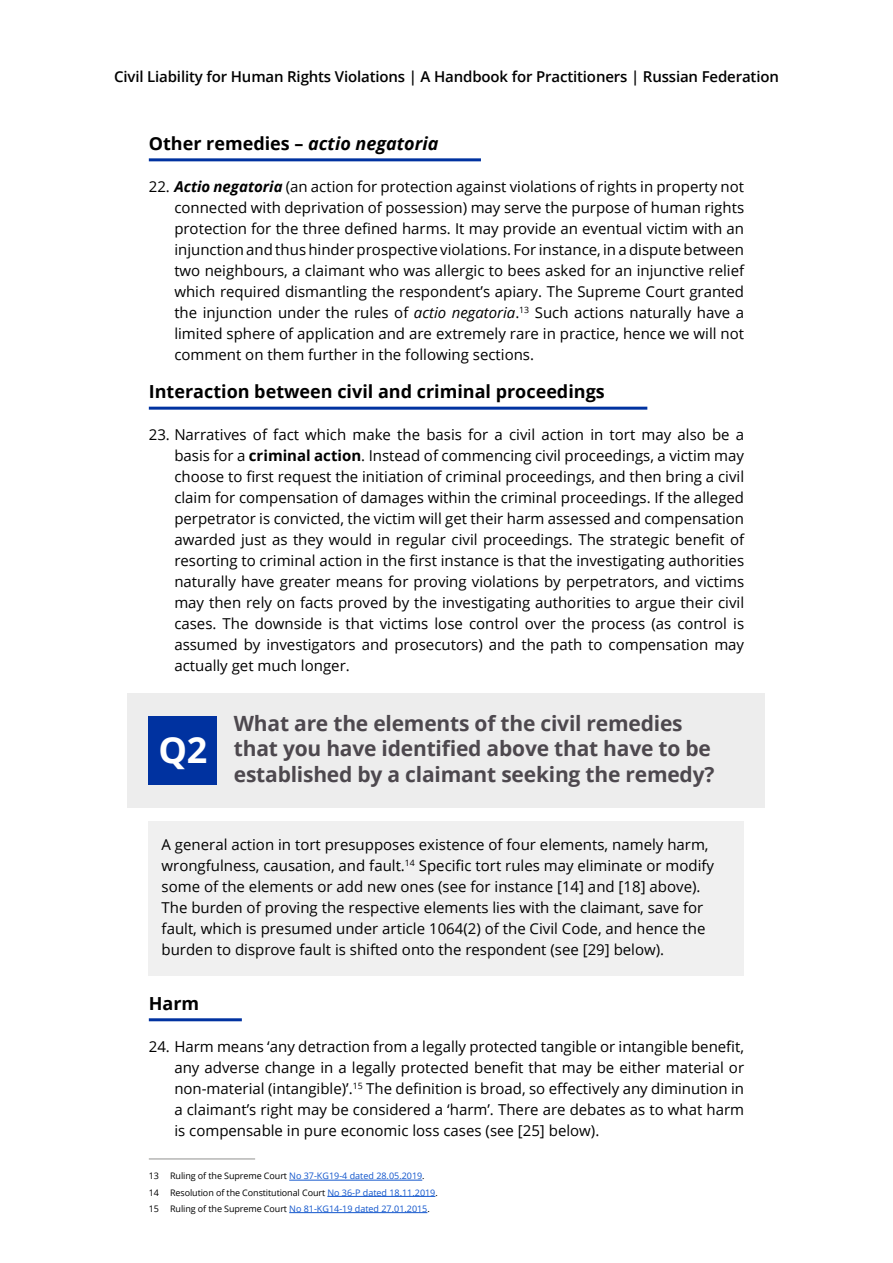
<style>
.page{position:relative;width:893px;height:1263px;background:#fff}
.page>*{position:absolute;margin:0;border:0;box-sizing:border-box;transform-origin:0 0}
.t1{font:700 36px "Open Sans";color:#fff}
.Question_Box_Text{font:700 21px/25.5px "Open Sans";letter-spacing:-.01em;color:#4d484e}
.Sub_Heads_L1_Underli{font:700 18px "Open Sans";color:#000}
.Box_Body_Copy{font:15px/21px "Open Sans";color:#000;text-align:justify}
.t2{font:600 15px "Open Sans";letter-spacing:-.01em;color:#000}
.Footer_Notes{font:9px "Open Sans";letter-spacing:-.01em;color:#000}
.Footer_Notes-2{font:9px "Open Sans";letter-spacing:-.01em;color:#15c}
.s1{font-style:italic}
.s2{font-weight:700;font-style:italic}
.s3{font-weight:700}
.s4{color:#15c}
.s5{color:#000}
</style>
<div class="page">
<hr style="left:149px;top:158px;width:332px;height:3px;background:#0032a0">
<hr style="left:149px;top:407px;width:498px;height:3px;background:#0032a0">
<div style="left:128px;top:694px;width:637px;height:114px;background:#ededed"></div>
<div style="left:149px;top:821px;width:595px;height:154px;background:#f0f0f0"></div>
<hr style="left:149px;top:1018px;width:93px;height:3px;background:#0032a0">
<hr style="left:149px;top:1158px;width:106px;height:1px;background:#9d9d9c">
<hr style="left:289px;top:1180px;width:133px;height:1px;background:#15c">
<hr style="left:327px;top:1196px;width:108px;height:1px;background:#15c">
<hr style="left:289px;top:1212px;width:138px;height:1px;background:#15c">
<div style="left:149px;top:716px;width:68px;height:68px;background:#0032a0"></div>
<p class="t2" style="left:114px;top:67px;width:666px">Civil Liability for Human Rights Violations | A Handbook for Practitioners | Russian Federation</p>
<p class="Sub_Heads_L1_Underli" style="left:149px;top:131px;width:291px">Other remedies – <span class="s1">actio negatoria</span></p>
<p class="Box_Body_Copy" style="left:174px;top:176px;width:571px;text-indent:-26px">22. <span class="s2">Actio negatoria</span> (an action for protection against violations of rights in property not connected with deprivation of possession) may serve the purpose of human rights protection for the three defined harms. It may provide an eventual victim with an injunction and thus hinder prospective violations. For instance, in a dispute between two neighbours, a claimant who was allergic to bees asked for an injunctive relief which required dismantling the respondent’s apiary. The Supreme Court granted the injunction under the rules of <span class="s1">actio negatoria</span>.<sup>13</sup> Such actions naturally have a limited sphere of application and are extremely rare in practice, hence we will not comment on them further in the following sections.</p>
<p class="Sub_Heads_L1_Underli" style="left:149px;top:379px;width:457px">Interaction between civil and criminal proceedings</p>
<p class="Box_Body_Copy" style="left:174px;top:424px;width:571px;text-indent:-26px">23. Narratives of fact which make the basis for a civil action in tort may also be a basis for a <span class="s3">criminal action</span>. Instead of commencing civil proceedings, a victim may choose to first request the initiation of criminal proceedings, and then bring a civil claim for compensation of damages within the criminal proceedings. If the alleged perpetrator is convicted, the victim will get their harm assessed and compensation awarded just as they would in regular civil proceedings. The strategic benefit of resorting to criminal action in the first instance is that the investigating authorities naturally have greater means for proving violations by perpetrators, and victims may then rely on facts proved by the investigating authorities to argue their civil cases. The downside is that victims lose control over the process (as control is assumed by investigators and prosecutors) and the path to compensation may actually get much longer.</p>
<p class="Question_Box_Text" style="left:234px;top:710px;width:482px">What are the elements of the civil remedies that you have identified above that have to be established by a claimant seeking the remedy?</p>
<p class="t1" style="left:158px;top:725px;width:50px">Q2</p>
<p class="Box_Body_Copy" style="left:162px;top:833px;width:554px;text-align:left">A general action in tort presupposes existence of four elements, namely harm, wrongfulness, causation, and fault.<sup>14</sup> Specific tort rules may eliminate or modify some of the elements or add new ones (see for instance [14] and [18] above).<br>The burden of proving the respective elements lies with the claimant, save for fault, which is presumed under article 1064(2) of the Civil Code, and hence the burden to disprove fault is shifted onto the respondent (see [29] below).</p>
<p class="Sub_Heads_L1_Underli" style="left:149px;top:990px;width:52px">Harm</p>
<p class="Box_Body_Copy" style="left:174px;top:1036px;width:571px;text-indent:-26px">24. Harm means ‘any detraction from a legally protected tangible or intangible benefit, any adverse change in a legally protected benefit that may be either material or non-material (intangible)’.<sup>15</sup> The definition is broad, so effectively any diminution in a claimant’s right may be considered a ‘harm’. There are debates as to what harm is compensable in pure economic loss cases (see [25] below).</p>
<p class="Footer_Notes" style="left:149px;top:1170px;width:277px">13 Ruling of the Supreme Court <span class="s4">No 37-KG19-4 dated 28.05.2019</span>.</p>
<p class="Footer_Notes" style="left:149px;top:1186px;width:290px">14 Resolution of the Constitutional Court <span class="s4">No 36-P dated 18.11.2019</span>.</p>
<p class="Footer_Notes-2" style="left:149px;top:1202px;width:282px"><span class="s5">15 Ruling of the Supreme Court</span> No 81-KG14-19 dated 27.01.2015<span class="s5">.</span></p>
</div>
